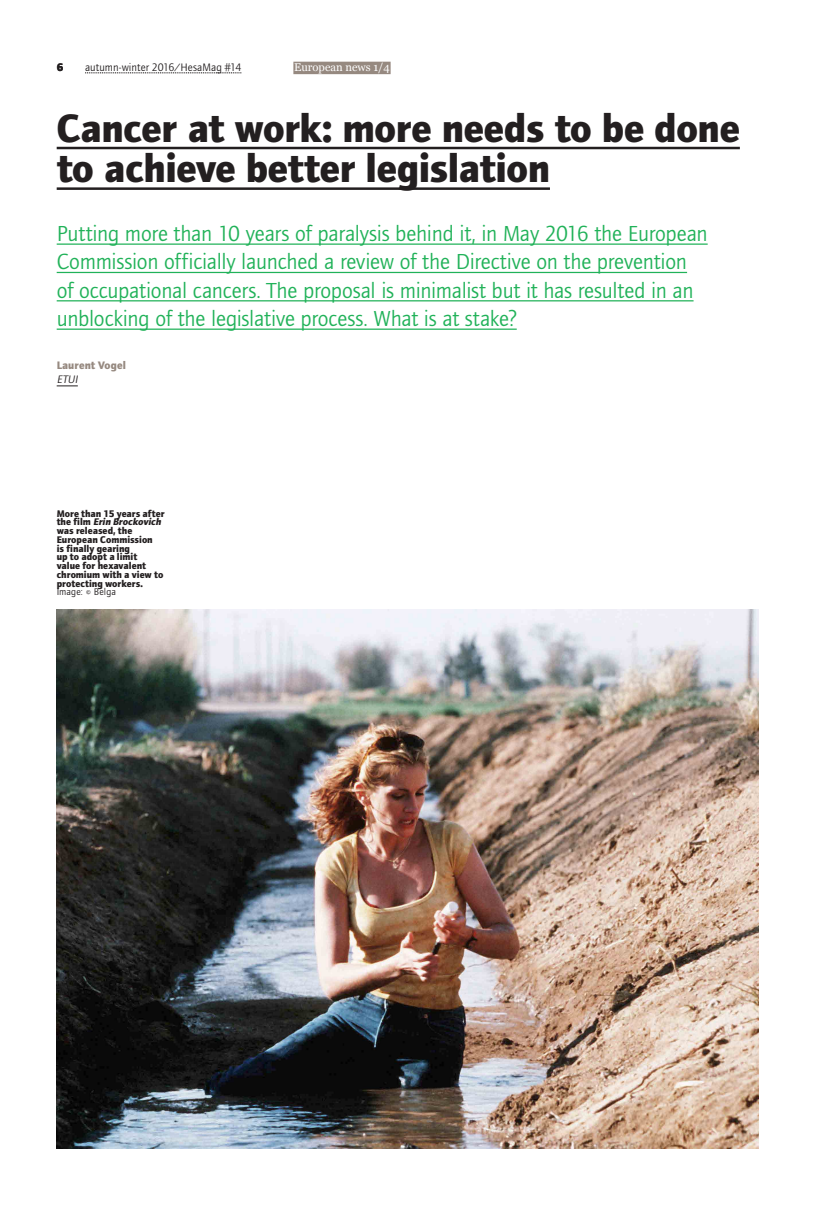
<style>
.page{position:relative;width:815px;height:1205px;background:#fff}
.page>*{position:absolute;margin:0;border:0;box-sizing:border-box;transform-origin:0 0}
.HM___Titre_3{font:40.62px/40.6px "etui Foundry Journal bold";letter-spacing:-.01em;color:#231f20}
.HM___Chapeau{font:22.5px/28.4px "etui Foundry Journal book";letter-spacing:-.01em;color:#21b259}
.t1{font:11.25px "etui Foundry Journal book";letter-spacing:.005em;color:#231f20}
.HM___Rubrique{font:11.25px "Georgia";color:#fff}
.HM___Auteur{font:11.25px "etui Foundry Journal bold";letter-spacing:.01em;color:#968980}
.HM___Auteur_Fonction{font:italic 11.25px "etui Foundry Journal Book";color:#231f20}
.t2{font:11.25px "etui Foundry Journal bold";color:#231f20}
.HM___Image{font:10px/8.8px "etui Foundry Journal bold";color:#231f20}
.HM___Image-2{font:10px "etui Foundry Journal book";letter-spacing:.01em;color:#231f20}
.s1{font-style:italic}
</style>
<div class="page">
<svg style="left:85px;top:73px;width:156px;height:1px"></svg>
<hr style="left:57px;top:147px;width:683px;height:2px;background:#231f20">
<hr style="left:57px;top:187px;width:493px;height:3px;background:#231f20">
<hr style="left:57px;top:243px;width:651px;height:2px;background:#21b259">
<hr style="left:57px;top:272px;width:630px;height:1px;background:#21b259">
<hr style="left:57px;top:300px;width:637px;height:1px;background:#21b259">
<hr style="left:57px;top:328px;width:460px;height:2px;background:#21b259">
<div style="left:293px;top:62px;width:98px;height:12px;background:#968980"></div>
<svg style="left:57px;top:385px;width:21px;height:1px"></svg>
<img style="left:57px;top:609px;width:701px;height:539px">
<p class="HM___Rubrique" style="left:294px;top:59px;width:97px">European news 1/4</p>
<p class="t2" style="left:57px;top:60px;width:8px">6</p>
<p class="t1" style="left:85px;top:61px;width:158px">autumn-winter 2016/HesaMag #14</p>
<p class="HM___Titre_3" style="left:57px;top:108px;width:685px">Cancer at work: more needs to be done to achieve better legislation</p>
<p class="HM___Chapeau" style="left:57px;top:220px;width:652px">Putting more than 10 years of paralysis behind it, in May 2016 the European Commission officially launched a review of the Directive on the prevention of occupational cancers. The proposal is minimalist but it has resulted in an unblocking of the legislative process. What is at stake?</p>
<p class="HM___Auteur" style="left:57px;top:358px;width:71px">Laurent Vogel</p>
<p class="HM___Auteur_Fonction" style="left:57px;top:373px;width:23px">ETUI</p>
<p class="HM___Image" style="left:57px;top:509px;width:110px">More than 15 years after t h e f i l m <span class="s1">Erin Brockovich </span>was released, the<br>European Commission<br>is finally gearing<br>up to adopt a limit<br>value for hexavalent chromium with a view to protecting workers.</p>
<p class="HM___Image-2" style="left:57px;top:586px;width:61px">Image: © Belga</p>
</div>
